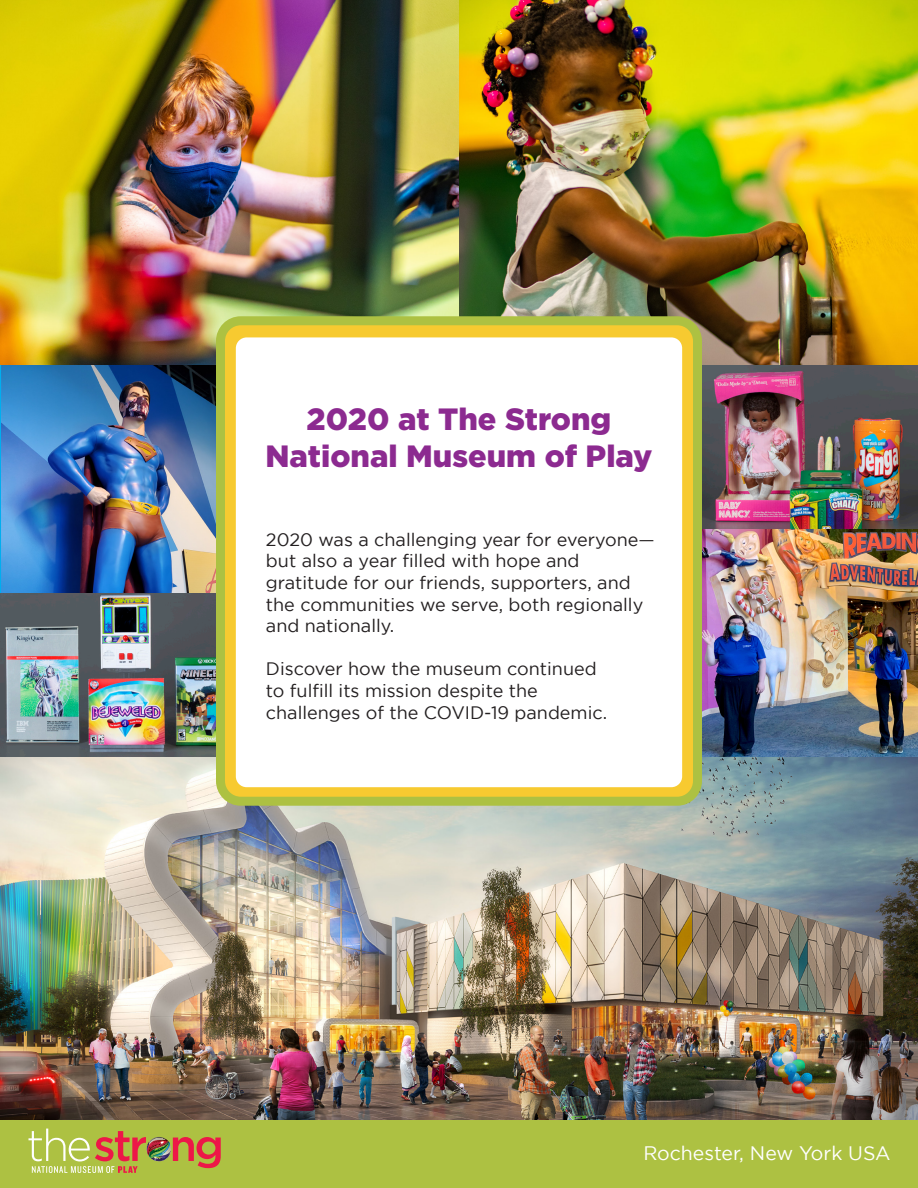
<style>
.page{position:relative;width:918px;height:1188px;background:#fff}
.page>*{position:absolute;margin:0;border:0;box-sizing:border-box;transform-origin:0 0}
.t1{font:900 30.75px "Gotham";color:#8c2a90}
.t2{font:19.5px "Gotham";color:#fff}
.t3{font:18px/21.6px "Gotham";color:#231f20}
</style>
<div class="page">
<img style="left:0;top:757px;width:918px;height:363px">
<img style="left:0;top:0;width:918px;height:365px">
<img style="left:0;top:365px;width:216px;height:229px">
<img style="left:0;top:594px;width:216px;height:163px">
<img style="left:702px;top:528px;width:216px;height:229px">
<img style="left:702px;top:365px;width:216px;height:163px">
<div style="left:220px;top:321px;width:478px;height:480px;background:#f7ca30;border-radius:20px"></div>
<div style="left:216px;top:316px;width:486px;height:490px;border:9px solid #adc142;border-radius:20px"></div>
<div style="left:236px;top:337px;width:446px;height:450px;background:#fff;border-radius:11px"></div>
<div style="left:0;top:1120px;width:918px;height:68px;background:#adc142"></div>
<svg style="left:29px;top:1129px;width:192px;height:44px"></svg>
<p class="t1" style="left:307px;top:402px;width:306px">2020 at The Strong</p>
<p class="t1" style="left:266px;top:439px;width:388px">National Museum of Play</p>
<p class="t3" style="left:266px;top:528px;width:390px">2020 was a challenging year for everyone— but also a year filled with hope and gratitude for our friends, supporters, and the communities we serve, both regionally and nationally.</p>
<p class="t3" style="left:266px;top:658px;width:332px">Discover how the museum continued</p>
<p class="t3" style="left:266px;top:680px;width:273px">to fulfill its mission despite the</p>
<p class="t3" style="left:266px;top:701px;width:343px">challenges of the COVID-19 pandemic.</p>
<p class="t2" style="left:643px;top:1143px;width:249px">Rochester, New York USA</p>
</div>
